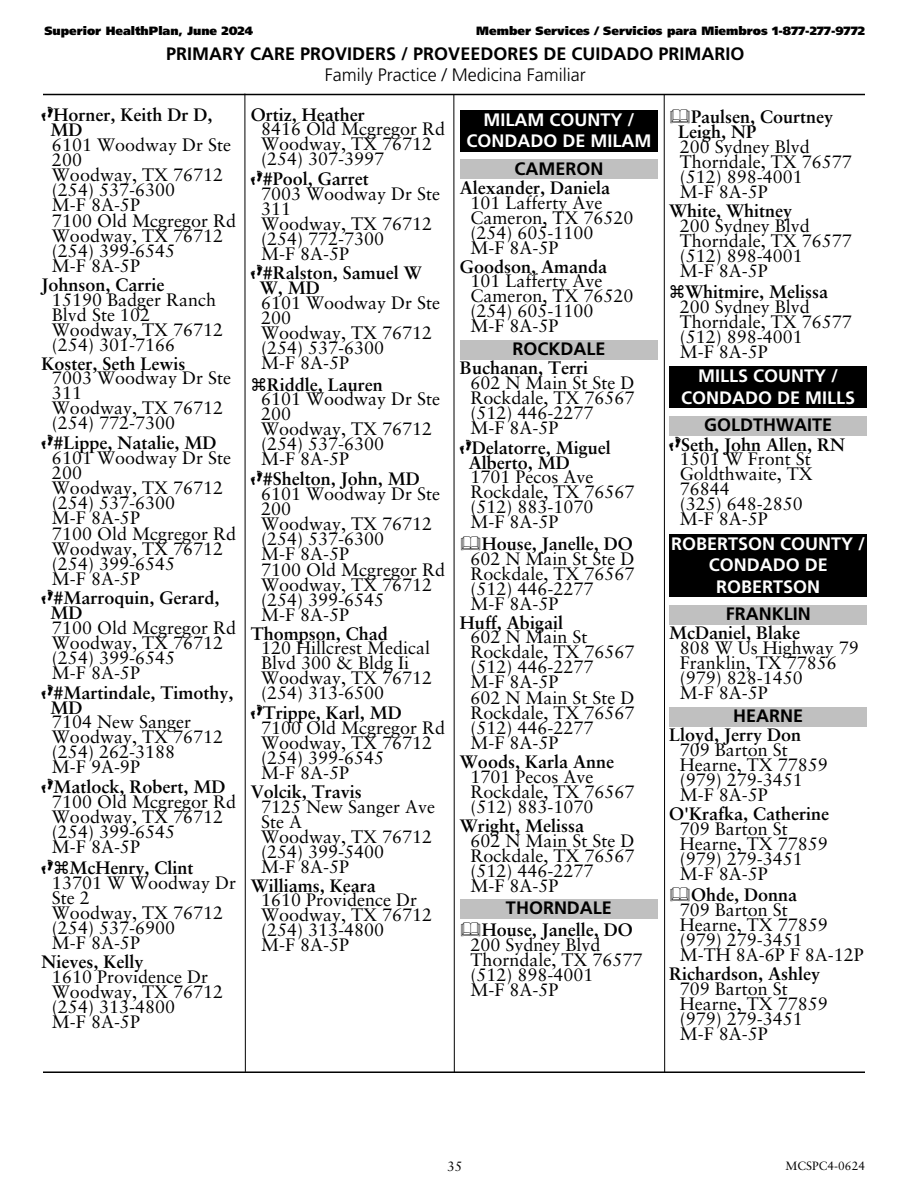
<style>
.page{position:relative;width:918px;height:1188px;background:#fff}
.page>*{position:absolute;margin:0;border:0;box-sizing:border-box;transform-origin:0 0}
.t1{font:18px/15px "Sabon LT Std";color:#000}
.t2{font:700 18px/15px "Sabon LT Std";color:#000}
.t3{font:700 18px "Frutiger LT Std";color:#000}
.t4{font:700 18px/21.6px "Frutiger LT Std";color:#fff;text-align:center}
.t5{font:300 18px "Frutiger LT Std";color:#000}
.t6{font:13.5px "Sabon LT Std";color:#000}
.t7{font:900 12px "Frutiger LT Std";color:#000}
.t8{font:12px "Sabon LT Std";color:#000}
.s1{font-family:"Feet"}
.s2{font-family:"Feet";font-weight:700}
.s3{font-weight:700}
</style>
<div class="page">
<div style="left:460px;top:111px;width:198px;height:41px;background:#000"></div>
<div style="left:460px;top:160px;width:198px;height:19px;background:#c0c0c0"></div>
<div style="left:460px;top:340px;width:198px;height:19px;background:#c0c0c0"></div>
<div style="left:460px;top:900px;width:198px;height:19px;background:#c0c0c0"></div>
<div style="left:669px;top:367px;width:198px;height:41px;background:#000"></div>
<div style="left:669px;top:416px;width:198px;height:19px;background:#c0c0c0"></div>
<div style="left:669px;top:535px;width:198px;height:62px;background:#000"></div>
<div style="left:669px;top:605px;width:198px;height:20px;background:#c0c0c0"></div>
<div style="left:669px;top:707px;width:198px;height:19px;background:#c0c0c0"></div>
<hr style="left:43px;top:94px;width:822px;height:1px;background:#000">
<hr style="left:43px;top:1071px;width:822px;height:2px;background:#000">
<svg style="left:244px;top:93px;width:2px;height:979px;background:#7e7e7e"></svg>
<svg style="left:453px;top:95px;width:2px;height:977px;background:#7e7e7e"></svg>
<svg style="left:663px;top:93px;width:27px;height:979px"></svg>
<p class="t7" style="left:44px;top:26px;width:210px">Superior HealthPlan, June 2024</p>
<p class="t7" style="left:476px;top:26px;width:390px">Member Services / Servicios para Miembros 1-877-277-9772</p>
<p class="t3" style="left:166px;top:47px;width:580px">PRIMARY CARE PROVIDERS / PROVEEDORES DE CUIDADO PRIMARIO</p>
<p class="t5" style="left:325px;top:68px;width:262px">Family Practice / Medicina Familiar</p>
<p class="t2" style="left:50px;top:109px;width:163px;text-indent:-9px"><span class="s1">F</span>Horner, Keith Dr D,<br>MD</p>
<p class="t1" style="left:52px;top:139px;width:186px">6101 Woodway Dr Ste<br>200<br>Woodway, TX 76712 (254) 537-6300<br>M-F 8A-5P<br>7100 Old Mcgregor Rd<br>Woodway, TX 76712 (254) 399-6545<br>M-F 8A-5P</p>
<p class="t2" style="left:41px;top:279px;width:125px">Johnson, Carrie</p>
<p class="t1" style="left:52px;top:294px;width:173px">15190 Badger Ranch<br>Blvd Ste 102<br>Woodway, TX 76712 (254) 301-7166</p>
<p class="t2" style="left:41px;top:358px;width:145px">Koster, Seth Lewis</p>
<p class="t1" style="left:52px;top:372px;width:181px">7003 Woodway Dr Ste<br>311<br>Woodway, TX 76712 (254) 772-7300</p>
<p class="t1" style="left:52px;top:437px;width:186px;text-indent:-10px"><span class="s2">F</span><span class="s3">#Lippe, Natalie, MD<br></span>6101 Woodway Dr Ste<br>200<br>Woodway, TX 76712 (254) 537-6300<br>M-F 8A-5P<br>7100 Old Mcgregor Rd<br>Woodway, TX 76712 (254) 399-6545<br>M-F 8A-5P</p>
<p class="t2" style="left:50px;top:592px;width:171px;text-indent:-9px"><span class="s1">F</span>#Marroquin, Gerard,<br>MD</p>
<p class="t1" style="left:52px;top:622px;width:186px">7100 Old Mcgregor Rd<br>Woodway, TX 76712 (254) 399-6545<br>M-F 8A-5P</p>
<p class="t2" style="left:50px;top:687px;width:185px;text-indent:-9px"><span class="s1">F</span>#Martindale, Timothy,<br>MD</p>
<p class="t1" style="left:52px;top:716px;width:173px">7104 New Sanger<br>Woodway, TX 76712 (254) 262-3188<br>M-F 9A-9P</p>
<p class="t1" style="left:52px;top:781px;width:186px;text-indent:-10px"><span class="s2">F</span><span class="s3">Matlock, Robert, MD<br></span>7100 Old Mcgregor Rd<br>Woodway, TX 76712 (254) 399-6545<br>M-F 8A-5P</p>
<p class="t1" style="left:52px;top:862px;width:186px;text-indent:-10px"><span class="s2">F</span> <span class="s3">McHenry, Clint<br></span>13701 W Woodway Dr<br>Ste 2<br>Woodway, TX 76712 (254) 537-6900<br>M-F 8A-5P</p>
<p class="t2" style="left:41px;top:956px;width:103px">Nieves, Kelly</p>
<p class="t1" style="left:52px;top:971px;width:173px">1610 Providence Dr<br>Woodway, TX 76712 (254) 313-4800<br>M-F 8A-5P</p>
<p class="t2" style="left:251px;top:109px;width:115px">Ortiz, Heather</p>
<p class="t1" style="left:261px;top:123px;width:186px">8416 Old Mcgregor Rd<br>Woodway, TX 76712 (254) 307-3997</p>
<p class="t1" style="left:261px;top:173px;width:181px;text-indent:-10px"><span class="s2">F</span><span class="s3">#Pool, Garret<br></span>7003 Woodway Dr Ste<br>311<br>Woodway, TX 76712 (254) 772-7300<br>M-F 8A-5P</p>
<p class="t2" style="left:260px;top:268px;width:163px;text-indent:-9px"><span class="s1">F</span>#Ralston, Samuel W<br>W, MD</p>
<p class="t1" style="left:261px;top:297px;width:181px">6101 Woodway Dr Ste<br>200<br>Woodway, TX 76712 (254) 537-6300<br>M-F 8A-5P</p>
<p class="t2" style="left:267px;top:379px;width:118px">Riddle, Lauren</p>
<p class="t1" style="left:261px;top:393px;width:181px">6101 Woodway Dr Ste<br>200<br>Woodway, TX 76712 (254) 537-6300<br>M-F 8A-5P</p>
<p class="t1" style="left:261px;top:473px;width:186px;text-indent:-10px"><span class="s2">F</span><span class="s3">#Shelton, John, MD<br></span>6101 Woodway Dr Ste<br>200<br>Woodway, TX 76712 (254) 537-6300<br>M-F 8A-5P<br>7100 Old Mcgregor Rd<br>Woodway, TX 76712 (254) 399-6545<br>M-F 8A-5P</p>
<p class="t2" style="left:251px;top:628px;width:139px">Thompson, Chad</p>
<p class="t1" style="left:261px;top:642px;width:173px">120 Hillcrest Medical<br>Blvd 300 &amp; Bldg Ii<br>Woodway, TX 76712 (254) 313-6500</p>
<p class="t1" style="left:261px;top:707px;width:186px;text-indent:-10px"><span class="s2">F</span><span class="s3">Trippe, Karl, MD<br></span>7100 Old Mcgregor Rd<br>Woodway, TX 76712 (254) 399-6545<br>M-F 8A-5P</p>
<p class="t2" style="left:251px;top:786px;width:113px">Volcik, Travis</p>
<p class="t1" style="left:261px;top:801px;width:176px">7125 New Sanger Ave<br>Ste A<br>Woodway, TX 76712 (254) 399-5400<br>M-F 8A-5P</p>
<p class="t2" style="left:251px;top:880px;width:127px">Williams, Keara</p>
<p class="t1" style="left:261px;top:894px;width:173px">1610 Providence Dr<br>Woodway, TX 76712 (254) 313-4800<br>M-F 8A-5P</p>
<p class="t4" style="left:467px;top:111px;width:186px">MILAM COUNTY /<br>CONDADO DE MILAM</p>
<p class="t3" style="left:515px;top:162px;width:90px">CAMERON</p>
<p class="t2" style="left:460px;top:182px;width:152px">Alexander, Daniela</p>
<p class="t1" style="left:470px;top:197px;width:165px">101 Lafferty Ave<br>Cameron, TX 76520 (254) 605-1100<br>M-F 8A-5P</p>
<p class="t2" style="left:460px;top:261px;width:149px">Goodson, Amanda</p>
<p class="t1" style="left:470px;top:275px;width:165px">101 Lafferty Ave<br>Cameron, TX 76520 (254) 605-1100<br>M-F 8A-5P</p>
<p class="t3" style="left:512px;top:342px;width:95px">ROCKDALE</p>
<p class="t2" style="left:460px;top:362px;width:130px">Buchanan, Terri</p>
<p class="t1" style="left:470px;top:377px;width:166px">602 N Main St Ste D<br>Rockdale, TX 76567 (512) 446-2277<br>M-F 8A-5P</p>
<p class="t2" style="left:469px;top:442px;width:143px;text-indent:-9px"><span class="s1">F</span>Delatorre, Miguel<br>Alberto, MD</p>
<p class="t1" style="left:470px;top:471px;width:166px">1701 Pecos Ave<br>Rockdale, TX 76567 (512) 883-1070<br>M-F 8A-5P</p>
<p class="t2" style="left:482px;top:538px;width:153px">House, Janelle, DO</p>
<p class="t1" style="left:470px;top:553px;width:166px">602 N Main St Ste D<br>Rockdale, TX 76567 (512) 446-2277<br>M-F 8A-5P</p>
<p class="t2" style="left:460px;top:617px;width:105px">Huff, Abigail</p>
<p class="t1" style="left:470px;top:631px;width:166px">602 N Main St<br>Rockdale, TX 76567 (512) 446-2277<br>M-F 8A-5P<br>602 N Main St Ste D<br>Rockdale, TX 76567 (512) 446-2277<br>M-F 8A-5P</p>
<p class="t2" style="left:460px;top:756px;width:156px">Woods, Karla Anne</p>
<p class="t1" style="left:470px;top:771px;width:166px">1701 Pecos Ave<br>Rockdale, TX 76567 (512) 883-1070</p>
<p class="t2" style="left:460px;top:820px;width:126px">Wright, Melissa</p>
<p class="t1" style="left:470px;top:835px;width:166px">602 N Main St Ste D<br>Rockdale, TX 76567 (512) 446-2277<br>M-F 8A-5P</p>
<p class="t3" style="left:506px;top:902px;width:108px">THORNDALE</p>
<p class="t2" style="left:482px;top:924px;width:153px">House, Janelle, DO</p>
<p class="t1" style="left:470px;top:939px;width:174px">200 Sydney Blvd<br>Thorndale, TX 76577 (512) 898-4001<br>M-F 8A-5P</p>
<p class="t2" style="left:678px;top:111px;width:156px;text-indent:13px">Paulsen, Courtney<br>Leigh, NP</p>
<p class="t1" style="left:680px;top:141px;width:174px">200 Sydney Blvd<br>Thorndale, TX 76577 (512) 898-4001<br>M-F 8A-5P</p>
<p class="t2" style="left:669px;top:205px;width:125px">White, Whitney</p>
<p class="t1" style="left:680px;top:220px;width:174px">200 Sydney Blvd<br>Thorndale, TX 76577 (512) 898-4001<br>M-F 8A-5P</p>
<p class="t2" style="left:685px;top:286px;width:145px">Whitmire, Melissa</p>
<p class="t1" style="left:680px;top:301px;width:174px">200 Sydney Blvd<br>Thorndale, TX 76577 (512) 898-4001<br>M-F 8A-5P</p>
<p class="t4" style="left:681px;top:367px;width:176px">MILLS COUNTY /<br>CONDADO DE MILLS</p>
<p class="t3" style="left:704px;top:418px;width:130px">GOLDTHWAITE</p>
<p class="t1" style="left:680px;top:439px;width:167px;text-indent:-10px"><span class="s2">F</span><span class="s3">Seth, John Allen, RN<br></span>1501 W Front St<br>Goldthwaite, TX<br>76844<br>(325) 648-2850<br>M-F 8A-5P</p>
<p class="t4" style="left:671px;top:535px;width:196px">ROBERTSON COUNTY /<br>CONDADO DE<br>ROBERTSON</p>
<p class="t3" style="left:726px;top:607px;width:86px">FRANKLIN</p>
<p class="t2" style="left:669px;top:627px;width:133px">McDaniel, Blake</p>
<p class="t1" style="left:680px;top:642px;width:181px">808 W Us Highway 79<br>Franklin, TX 77856 (979) 828-1450<br>M-F 8A-5P</p>
<p class="t3" style="left:733px;top:709px;width:72px">HEARNE</p>
<p class="t2" style="left:669px;top:729px;width:134px">Lloyd, Jerry Don</p>
<p class="t1" style="left:680px;top:744px;width:150px">709 Barton St<br>Hearne, TX 77859 (979) 279-3451<br>M-F 8A-5P</p>
<p class="t2" style="left:669px;top:808px;width:162px">O'Krafka, Catherine</p>
<p class="t1" style="left:680px;top:823px;width:150px">709 Barton St<br>Hearne, TX 77859 (979) 279-3451<br>M-F 8A-5P</p>
<p class="t2" style="left:691px;top:889px;width:108px">Ohde, Donna</p>
<p class="t1" style="left:680px;top:904px;width:186px">709 Barton St<br>Hearne, TX 77859 (979) 279-3451<br>M-TH 8A-6P F 8A-12P</p>
<p class="t2" style="left:669px;top:968px;width:153px">Richardson, Ashley</p>
<p class="t1" style="left:680px;top:983px;width:150px">709 Barton St<br>Hearne, TX 77859 (979) 279-3451<br>M-F 8A-5P</p>
<p class="t6" style="left:447px;top:1162px;width:17px">35</p>
<p class="t8" style="left:786px;top:1161px;width:81px">MCSPC4-0624</p>
</div>
